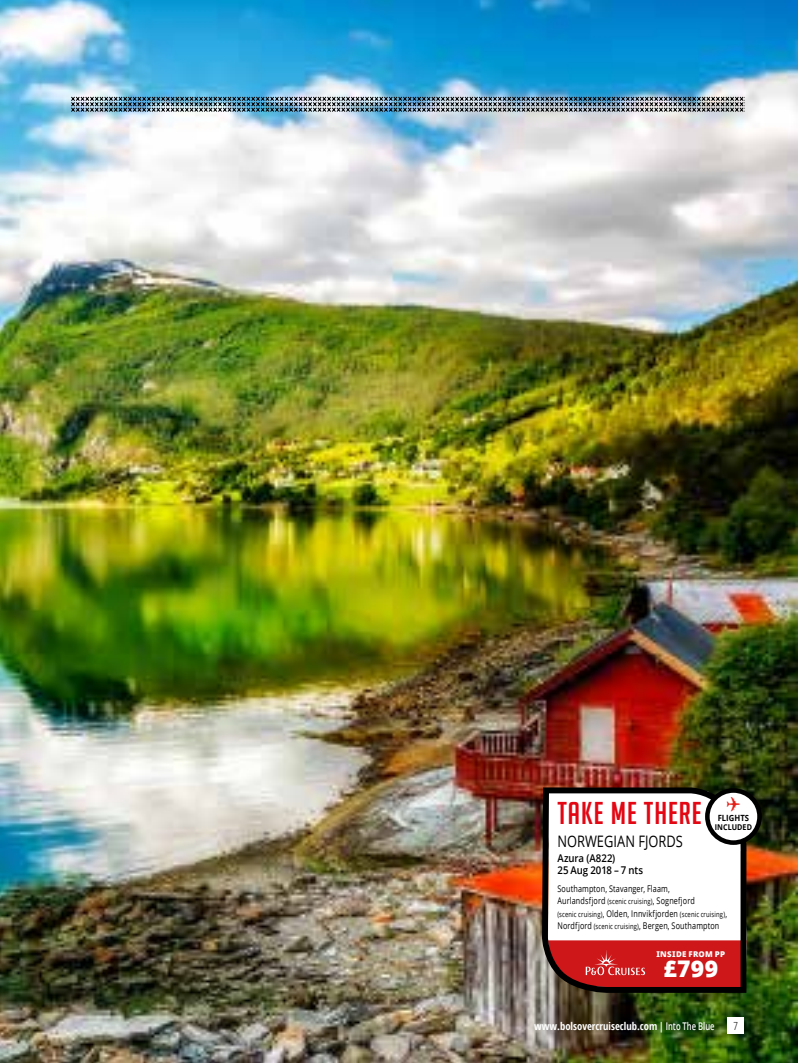
<style>
.page{position:relative;width:798px;height:1063px;background:#fff}
.page>*{position:absolute;margin:0;border:0;box-sizing:border-box;transform-origin:0 0}
.t1{font:30.75px "Big Noodle Titling";letter-spacing:.03em;color:#e30613;scale:1.04 1}
.t2{font:800 22.88px "Open Sans";color:#fff}
.t3{font:15.88px "Open Sans";color:#000;scale:.81 1}
.t4{font:300 condensed 11.12px "Open Sans";color:#000}
.t5{font:600 10.75px/12.4px "Open Sans";letter-spacing:-.005em;color:#000;scale:.9 1}
.t6{font:700 condensed 10.62px "Open Sans";color:#fff}
.t7{font:9.25px/12.4px "Open Sans";letter-spacing:.02em;color:#000;scale:.78 1}
.t8{font:700 8.5px "Open Sans";letter-spacing:.005em;color:#000;scale:.9 1}
.t9{font:800 8px "Open Sans";letter-spacing:.03em;color:#fff}
.t10{font:700 8px "Open Sans";letter-spacing:.005em;color:#000;scale:.9 1}
.t11{font:7.5px "Open Sans";letter-spacing:.025em;color:#000;scale:.78 1}
.s1{font-size:7.5px}
.s2{font-size:9.25px}
.s3{font-weight:300}
.s4{font-weight:600;font-stretch:normal}
</style>
<div class="page">
<img style="left:0;top:0;width:797px;height:1063px">
<img style="left:537px;top:785px;width:216px;height:278px">
<svg style="left:547px;top:940px;width:199px;height:52px;background:#ae1e1f"></svg>
<div style="left:727px;top:1018px;width:16px;height:16px;background:#fff"></div>
<img style="left:71px;top:97px;width:672px;height:15px">
<div style="left:707px;top:790px;width:52px;height:53px;background:#fff;border-radius:50%"></div>
<div style="left:704px;top:788px;width:57px;height:57px;border:5px solid #000;border-radius:50%"></div>
<h1 class="t1" style="left:557px;top:797px;width:140px">TAKE ME THERE</h1>
<p class="t5" style="left:557px;top:852px;width:97px">Azura (A822)<br>25 Aug 2018 – 7 nts</p>
<h3 class="t3" style="left:557px;top:830px;width:156px">NORWEGIAN FJORDS</h3>
<p class="t8" style="left:717px;top:812px;width:37px">FLIGHTS</p>
<p class="t10" style="left:714px;top:821px;width:43px">INCLUDED</p>
<p class="t7" style="left:557px;top:882px;width:178px">Southampton, Stavanger, Flaam,<br>Aurlandsfjord <span class="s1">(scenic cruising)</span>, Sognefjord</p>
<p class="t11" style="left:557px;top:909px;width:219px">(scenic cruising)<span class="s2">, Olden, Innvikfjorden</span> (scenic cruising)<span class="s2">,</span></p>
<p class="t7" style="left:557px;top:919px;width:209px">Nordfjord <span class="s1">(scenic cruising)</span>, Bergen, Southampton</p>
<p class="t9" style="left:656px;top:948px;width:70px">INSIDE FROM PP</p>
<h2 class="t2" style="left:663px;top:951px;width:56px">£799</h2>
<p class="t6" style="left:534px;top:1018px;width:182px">www.bolsovercruiseclub.com<span class="s3">|</span><span class="s4">Into The Blue</span></p>
<p class="t4" style="left:733px;top:1018px;width:6px">7</p>
</div>
